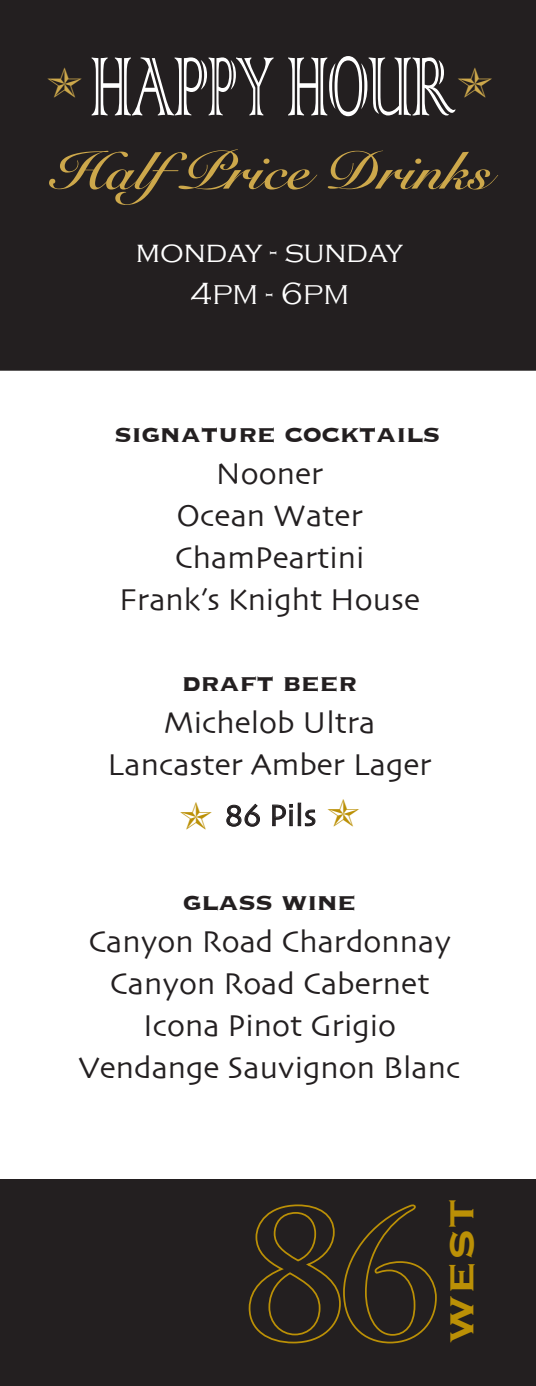
<style>
.page{position:relative;width:536px;height:1386px;background:#fff}
.page>*{position:absolute;margin:0;border:0;box-sizing:border-box;transform-origin:0 0}
.t1{font:110.25px "Colonna";letter-spacing:-.03em;color:#fff;scale:.58 1}
.t2{font:700 52.5px "Snell Roundhand";color:#cda84b;scale:1.08 1}
.t3{font:700 42px "Copperplate Gothic";color:#bb9006;scale:1.13 1}
.t4{font:31.5px/42px "Skia";color:#231f20;text-align:center}
.t5{font:700 31.5px "Copperplate";letter-spacing:-.02em;color:#231f20}
.t6{font:300 31.5px "Copperplate Gothic";color:#fff}
.t7{font:300 28px "Copperplate Gothic";color:#fff}
.s1{font-size:31.5px}
</style>
<div class="page">
<svg style="left:226px;top:803px;width:34px;height:24px"></svg>
<svg style="left:272px;top:802px;width:44px;height:25px"></svg>
<div style="left:0;top:0;width:536px;height:371px;background:#231f20"></div>
<div style="left:0;top:1179px;width:536px;height:207px;background:#231f20"></div>
<svg style="left:248px;top:1204px;width:189px;height:140px;background:#30291d"></svg>
<svg style="left:48px;top:67px;width:34px;height:31px"></svg>
<svg style="left:458px;top:67px;width:34px;height:31px"></svg>
<p class="t1" style="left:89px;top:14px;width:631px">HAPPY HOUR</p>
<p class="t2" style="left:53px;top:134px;width:408px">HalfPrice Drinks</p>
<p class="t6" style="left:136px;top:235px;width:268px">monday - sunday</p>
<p class="t7" style="left:190px;top:280px;width:161px"><span class="s1">4</span>PM <span class="s1">- 6</span>PM</p>
<p class="t5" style="left:114px;top:412px;width:327px">signature cocktails</p>
<p class="t4" style="left:176px;top:454px;width:188px">Nooner<br>Ocean Water</p>
<p class="t4" style="left:119px;top:538px;width:302px">ChamPeartini<br>Frank’s Knight House</p>
<p class="t5" style="left:182px;top:662px;width:177px">draft beer</p>
<p class="t4" style="left:107px;top:704px;width:325px">Michelob Ultra<br>Lancaster Amber Lager</p>
<p class="t4" style="left:225px;top:796px;width:93px">86 Pils</p>
<p class="t5" style="left:183px;top:880px;width:175px">glass wine</p>
<p class="t4" style="left:88px;top:922px;width:364px">Canyon Road Chardonnay</p>
<p class="t4" style="left:110px;top:964px;width:321px">Canyon Road Cabernet<br>Icona Pinot Grigio</p>
<p class="t4" style="left:79px;top:1048px;width:383px">Vendange Sauvignon Blanc</p>
<p class="t3" style="left:436px;top:1342px;width:127px;rotate:-90deg">west</p>
</div>
